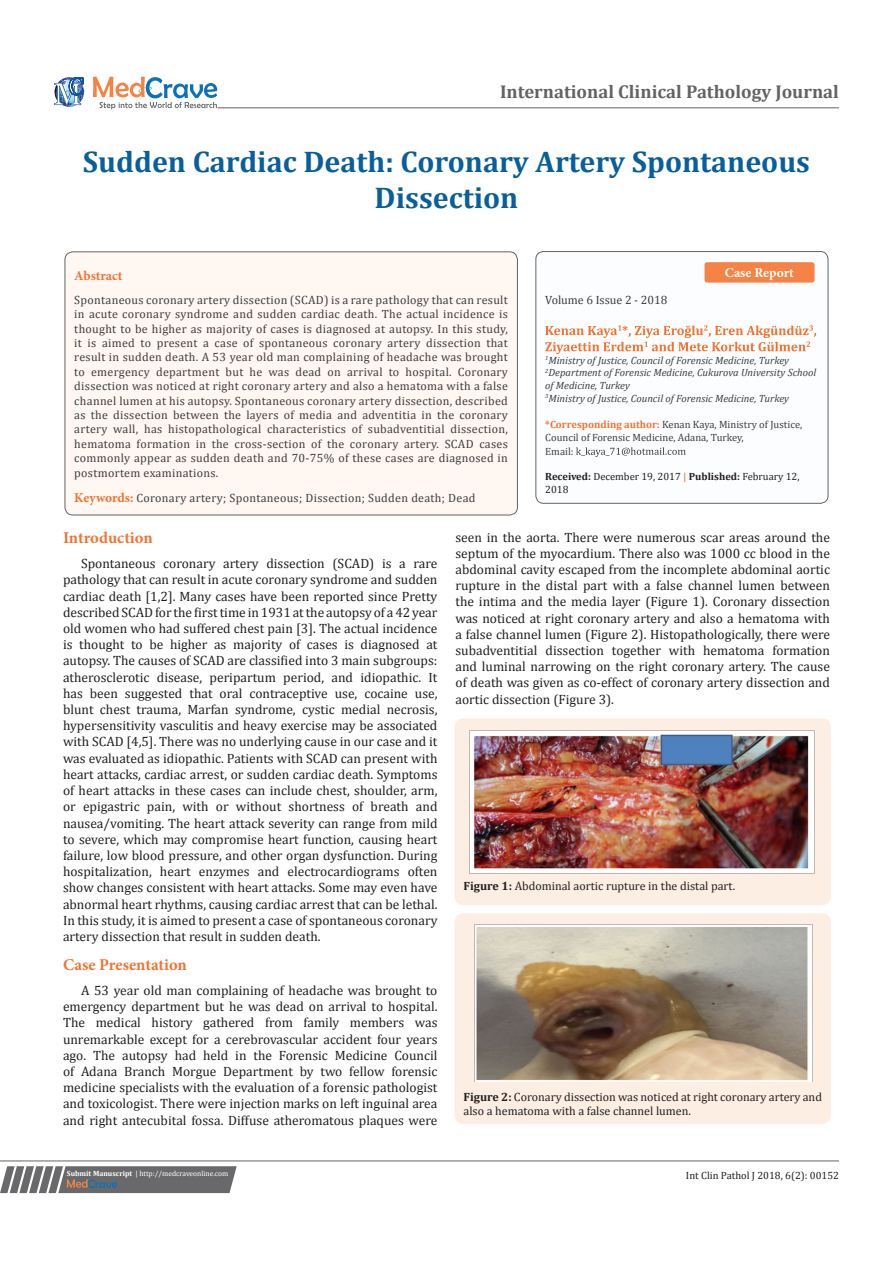
<style>
.page{position:relative;width:893px;height:1263px;background:#fff}
.page>*{position:absolute;margin:0;border:0;box-sizing:border-box;transform-origin:0 0}
.t1{font:700 30px/36px "Cambria";color:#085f9c;text-align:center}
.t2{font:700 18.6px "Cambria";color:#636366}
.t3{font:700 16.5px "Minion Pro";letter-spacing:-.005em;color:#f37331}
.t4{font:13.5px/16.2px "Cambria";color:#231f20;text-align:justify}
.t5{font:700 13.5px "Minion Pro";letter-spacing:.005em;color:#fff}
.t6{font:700 13.5px "Minion Pro";color:#f37331}
.t7{font:12px/14.4px "Cambria";letter-spacing:.025em;color:#3e3e3f;text-align:justify}
.t8{font:12px/14.4px "Cambria";color:#231f20}
.t9{font:12px "Cambria";color:#3e3e3f}
.t10{font:italic 10.5px/12.6px "Cambria";color:#3e3e3f}
.t11{font:10.5px/13.5px "Cambria";color:#3e3e3f}
.t12{font:10.5px/12.6px "Cambria";color:#231f20}
.t13{font:7.5px "Cambria";color:#fff}
.s1{font-family:"Minion Pro";font-weight:700;font-size:13.5px;color:#f37331}
.s2{font-weight:700;color:#f37331}
.s3{font-weight:700}
.s4{font-weight:700;color:#f58345}
</style>
<div class="page">
<svg style="left:54px;top:77px;width:30px;height:30px"></svg>
<svg style="left:93px;top:77px;width:124px;height:32px"></svg>
<svg style="left:0;top:1166px;width:237px;height:27px;background:#78787a"></svg>
<hr style="left:0;top:1161px;width:839px;height:1px;background:#626465">
<hr style="left:218px;top:108px;width:621px;height:1px;background:#626465">
<div style="left:536px;top:252px;width:292px;height:251px;background:#fbfdfe;border-radius:8px"></div>
<svg style="left:545px;top:325px;width:271px;height:29px"></svg>
<svg style="left:576px;top:447px;width:110px;height:10px"></svg>
<div style="left:535px;top:251px;width:293px;height:253px;border:1px solid #626465;border-radius:8px"></div>
<div style="left:704px;top:262px;width:111px;height:21px;background:#f58345;border-radius:3px"></div>
<div style="left:65px;top:252px;width:452px;height:263px;background:#fef7f2;border-radius:8px"></div>
<div style="left:65px;top:251px;width:453px;height:264px;border:1px solid #626465;border-radius:8px"></div>
<div style="left:454px;top:718px;width:377px;height:187px;background:#fdeee3;border-radius:9px"></div>
<img style="left:470px;top:731px;width:344px;height:142px">
<div style="left:454px;top:913px;width:377px;height:211px;background:#fdeee3;border-radius:9px"></div>
<img style="left:474px;top:925px;width:338px;height:157px">
<p class="t2" style="left:500px;top:79px;width:340px">International Clinical Pathology Journal</p>
<p class="t1" style="left:83px;top:143px;width:729px">Sudden Cardiac Death: Coronary Artery Spontaneous<br>Dissection</p>
<p class="t6" style="left:74px;top:267px;width:50px">Abstract</p>
<p class="t7" style="left:74px;top:292px;width:435px">Spontaneous coronary artery dissection (SCAD) is a rare pathology that can result in acute coronary syndrome and sudden cardiac death. The actual incidence is thought to be higher as majority of cases is diagnosed at autopsy. In this study, it is aimed to present a case of spontaneous coronary artery dissection that result in sudden death. A 53 year old man complaining of headache was brought to emergency department but he was dead on arrival to hospital. Coronary dissection was noticed at right coronary artery and also a hematoma with a false channel lumen at his autopsy. Spontaneous coronary artery dissection, described as the dissection between the layers of media and adventitia in the coronary artery wall, has histopathological characteristics of subadventitial dissection, hematoma formation in the cross-section of the coronary artery. SCAD cases commonly appear as sudden death and 70-75% of these cases are diagnosed in postmortem examinations.</p>
<p class="t7" style="left:74px;top:490px;width:403px"><span class="s1">Keywords:</span> Coronary artery; Spontaneous; Dissection; Sudden death; Dead</p>
<p class="t9" style="left:545px;top:293px;width:124px">Volume 6 Issue 2 - 2018</p>
<p class="t5" style="left:725px;top:263px;width:71px">Case Report</p>
<p class="t10" style="left:545px;top:353px;width:245px"><sup>1</sup>Ministry of Justice, Council of Forensic Medicine, Turkey</p>
<p class="t10" style="left:545px;top:366px;width:272px"><sup>2</sup>Department of Forensic Medicine, Cukurova University School of Medicine, Turkey</p>
<p class="t10" style="left:545px;top:391px;width:245px"><sup>3</sup>Ministry of Justice, Council of Forensic Medicine, Turkey</p>
<p class="t11" style="left:545px;top:417px;width:259px"><span class="s2">*Corresponding author:</span> Kenan Kaya, Ministry of Justice,<br>Council of Forensic Medicine, Adana, Turkey,</p>
<p class="t11" style="left:545px;top:444px;width:30px">Email:</p>
<p class="t12" style="left:545px;top:470px;width:256px"><span class="s3">Received:</span> December 19, 2017 <span class="s4">|</span> <span class="s3">Published:</span> February 12,<br>2018</p>
<p class="t3" style="left:63px;top:526px;width:91px">Introduction</p>
<p class="t4" style="left:63px;top:555px;width:376px;text-indent:18px">Spontaneous coronary artery dissection (SCAD) is a rare pathology that can result in acute coronary syndrome and sudden cardiac death [1,2]. Many cases have been reported since Pretty described SCAD for the first time in 1931 at the autopsy of a 42 year old women who had suffered chest pain [3]. The actual incidence is thought to be higher as majority of cases is diagnosed at autopsy. The causes of SCAD are classified into 3 main subgroups: atherosclerotic disease, peripartum period, and idiopathic. It has been suggested that oral contraceptive use, cocaine use, blunt chest trauma, Marfan syndrome, cystic medial necrosis, hypersensitivity vasculitis and heavy exercise may be associated with SCAD [4,5]. There was no underlying cause in our case and it was evaluated as idiopathic. Patients with SCAD can present with heart attacks, cardiac arrest, or sudden cardiac death. Symptoms of heart attacks in these cases can include chest, shoulder, arm, or epigastric pain, with or without shortness of breath and nausea/vomiting. The heart attack severity can range from mild to severe, which may compromise heart function, causing heart failure, low blood pressure, and other organ dysfunction. During hospitalization, heart enzymes and electrocardiograms often show changes consistent with heart attacks. Some may even have abnormal heart rhythms, causing cardiac arrest that can be lethal.<br>In this study, it is aimed to present a case of spontaneous coronary artery dissection that result in sudden death.</p>
<p class="t3" style="left:63px;top:953px;width:125px">Case Presentation</p>
<p class="t4" style="left:63px;top:982px;width:376px;text-indent:18px">A 53 year old man complaining of headache was brought to emergency department but he was dead on arrival to hospital.<br>The medical history gathered from family members was unremarkable except for a cerebrovascular accident four years ago. The autopsy had held in the Forensic Medicine Council of Adana Branch Morgue Department by two fellow forensic medicine specialists with the evaluation of a forensic pathologist and toxicologist. There were injection marks on left inguinal area and right antecubital fossa. Diffuse atheromatous plaques were</p>
<p class="t13" style="left:67px;top:1169px;width:163px"><span class="s3">Submit Manuscript</span> | http://medcraveonline.com</p>
<p class="t4" style="left:455px;top:529px;width:376px">seen in the aorta. There were numerous scar areas around the septum of the myocardium. There also was 1000 cc blood in the abdominal cavity escaped from the incomplete abdominal aortic rupture in the distal part with a false channel lumen between the intima and the media layer (Figure 1). Coronary dissection was noticed at right coronary artery and also a hematoma with a false channel lumen (Figure 2). Histopathologically, there were subadventitial dissection together with hematoma formation and luminal narrowing on the right coronary artery. The cause of death was given as co-effect of coronary artery dissection and aortic dissection (Figure 3).</p>
<p class="t8" style="left:463px;top:878px;width:273px"><span class="s3">Figure 1:</span> Abdominal aortic rupture in the distal part.</p>
<p class="t8" style="left:463px;top:1089px;width:360px"><span class="s3">Figure 2:</span> Coronary dissection was noticed at right coronary artery and also a hematoma with a false channel lumen.</p>
<p class="t12" style="left:686px;top:1168px;width:155px">Int Clin Pathol J 2018, 6(2): 00152</p>
</div>
